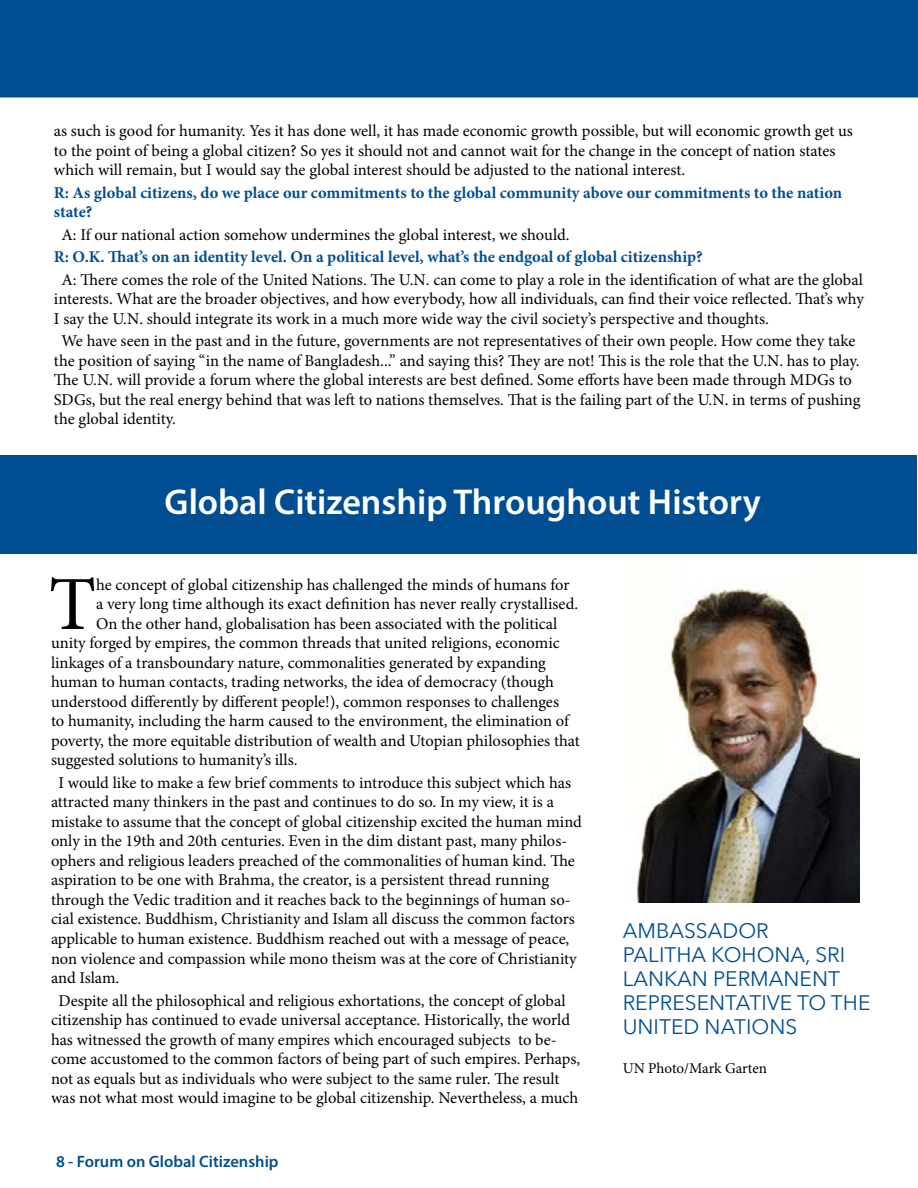
<style>
.page{position:relative;width:918px;height:1188px;background:#fff}
.page>*{position:absolute;margin:0;border:0;box-sizing:border-box;transform-origin:0 0}
.t1{font:76.5px "Minion Pro";color:#000}
.t2{font:600 36px "Myriad Pro";color:#fff}
.t3{font:21px/24px "Avenir Next";color:#004e91}
.t4{font:16.5px/19.5px "Minion Pro";color:#000}
.t5{font:700 16.5px/19.5px "Minion Pro";color:#004e91}
.t6{font:600 16.5px "Myriad Pro";color:#004e91}
.t7{font:15px "Minion Pro";letter-spacing:-.005em;color:#000}
</style>
<div class="page">
<div style="left:0;top:0;width:918px;height:98px;background:#004e91"></div>
<img style="left:636px;top:588px;width:224px;height:315px">
<div style="left:1px;top:455px;width:916px;height:99px;background:#004e91"></div>
<p class="t4" style="left:54px;top:121px;width:801px">as such is good for humanity. Yes it has done well, it has made economic growth possible, but will economic growth get us to the point of being a global citizen? So yes it should not and cannot wait for the change in the concept of nation states which will remain, but I would say the global interest should be adjusted to the national interest.</p>
<p class="t5" style="left:54px;top:182px;width:790px">R: As global citizens, do we place our commitments to the global community above our commitments to the nation state?</p>
<p class="t4" style="left:61px;top:225px;width:510px">A: If our national action somehow undermines the global interest, we should.</p>
<p class="t5" style="left:54px;top:247px;width:650px">R: O.K. That’s on an identity level. On a political level, what’s the endgoal of global citizenship?</p>
<p class="t4" style="left:54px;top:270px;width:811px;text-align:justify;text-indent:8px">A: There comes the role of the United Nations. The U.N. can come to play a role in the identification of what are the global interests. What are the broader objectives, and how everybody, how all individuals, can find their voice reflected. That’s why I say the U.N. should integrate its work in a much more wide way the civil society’s perspective and thoughts.</p>
<p class="t4" style="left:54px;top:331px;width:808px;text-indent:8px">We have seen in the past and in the future, governments are not representatives of their own people. How come they take the position of saying “in the name of Bangladesh...” and saying this? They are not! This is the role that the U.N. has to play.<br>The U.N. will provide a forum where the global interests are best defined. Some efforts have been made through MDGs to SDGs, but the real energy behind that was left to nations themselves. That is the failing part of the U.N. in terms of pushing the global identity.</p>
<h2 class="t2" style="left:165px;top:479px;width:598px">Global Citizenship Throughout History</h2>
<h1 class="t1" style="left:49px;top:553px;width:49px">T</h1>
<p class="t4" style="left:96px;top:575px;width:475px">he concept of global citizenship has challenged the minds of humans for</p>
<p class="t4" style="left:96px;top:595px;width:484px">a very long time although its exact definition has never really crystallised.</p>
<p class="t4" style="left:96px;top:614px;width:463px">On the other hand, globalisation has been associated with the political</p>
<p class="t4" style="left:51px;top:634px;width:510px">unity forged by empires, the common threads that united religions, economic</p>
<p class="t4" style="left:51px;top:653px;width:496px">linkages of a transboundary nature, commonalities generated by expanding</p>
<p class="t4" style="left:51px;top:673px;width:505px">human to human contacts, trading networks, the idea of democracy (though</p>
<p class="t4" style="left:51px;top:692px;width:510px">understood differently by different people!), common responses to challenges</p>
<p class="t4" style="left:51px;top:712px;width:519px">to humanity, including the harm caused to the environment, the elimination of</p>
<p class="t4" style="left:51px;top:731px;width:530px">poverty, the more equitable distribution of wealth and Utopian philosophies that</p>
<p class="t4" style="left:51px;top:751px;width:248px">suggested solutions to humanity’s ills.</p>
<p class="t4" style="left:51px;top:773px;width:533px;text-indent:8px">I would like to make a few brief comments to introduce this subject which has attracted many thinkers in the past and continues to do so. In my view, it is a mistake to assume that the concept of global citizenship excited the human mind only in the 19th and 20th centuries. Even in the dim distant past, many philos&shy;ophers and religious leaders preached of the commonalities of human kind. The aspiration to be one with Brahma, the creator, is a persistent thread running through the Vedic tradition and it reaches back to the beginnings of human so&shy;cial existence. Buddhism, Christianity and Islam all discuss the common factors applicable to human existence. Buddhism reached out with a message of peace, non violence and compassion while mono theism was at the core of Christianity and Islam.</p>
<p class="t4" style="left:51px;top:991px;width:531px;text-indent:8px">Despite all the philosophical and religious exhortations, the concept of global citizenship has continued to evade universal acceptance. Historically, the world has witnessed the growth of many empires which encouraged subjects to be&shy;come accustomed to the common factors of being part of such empires. Perhaps, not as equals but as individuals who were subject to the same ruler. The result was not what most would imagine to be global citizenship. Nevertheless, a much</p>
<p class="t6" style="left:56px;top:1151px;width:224px">8 - Forum on Global Citizenship</p>
<p class="t3" style="left:623px;top:917px;width:131px">AMBASSADOR<br>PALITHA KOHONA</p>
<p class="t3" style="left:805px;top:941px;width:41px">, SR I</p>
<p class="t3" style="left:623px;top:965px;width:249px;text-indent:90px">PERMAN ENT<br>REPRESENTATIVE TO TH E<br>UNITED NATIONS</p>
<p class="t7" style="left:623px;top:1059px;width:146px">UN Photo/Mark Garten</p>
<p class="t3" style="left:623px;top:965px;width:15px">LANKAN</p>
</div>
